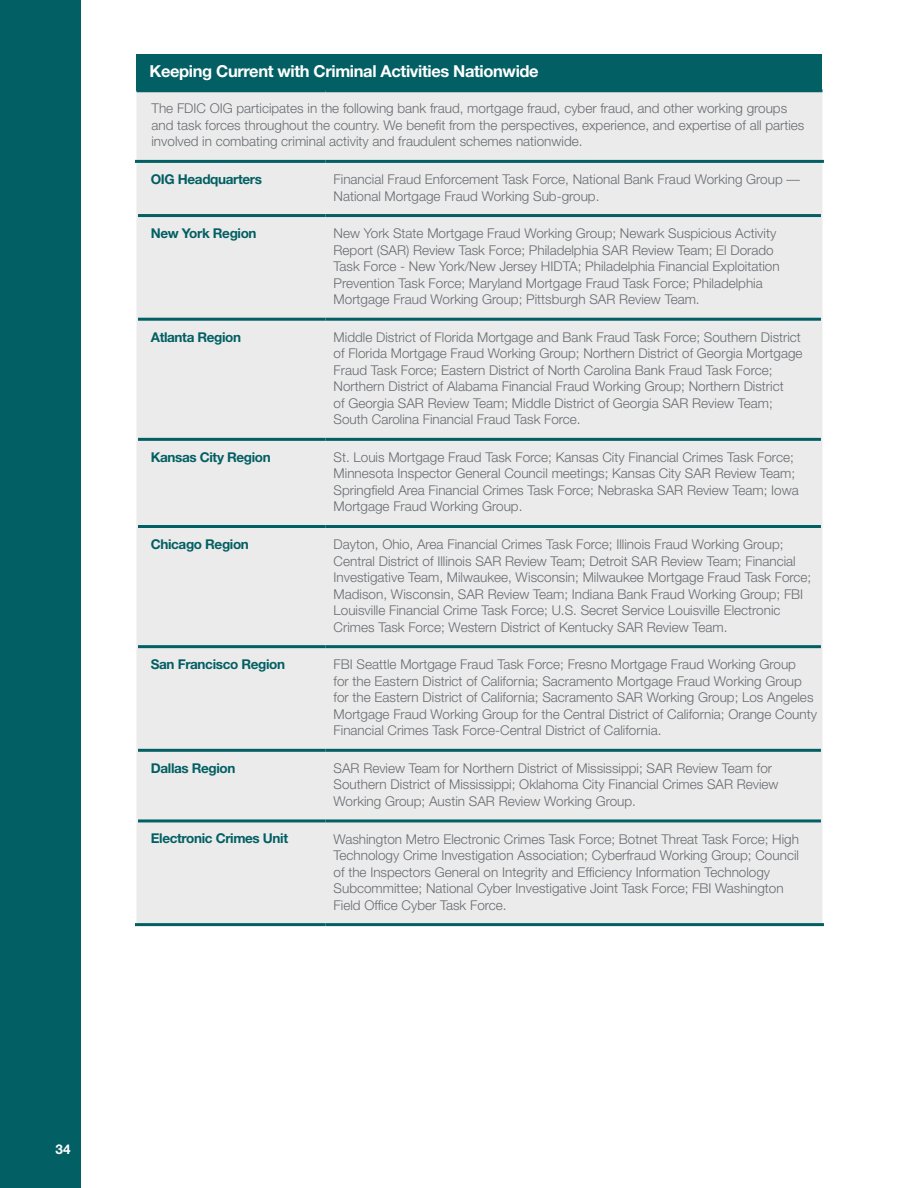
<style>
.page{position:relative;width:918px;height:1188px;background:#fff}
.page>*{position:absolute;margin:0;border:0;box-sizing:border-box;transform-origin:0 0}
.t1{font:700 16.5px "Helvetica Neue";letter-spacing:-.02em;color:#fff}
.t2{font:300 13.5px/16.5px "Helvetica Neue";color:#696c71}
.t3{font:700 13.5px "Helvetica Neue";letter-spacing:-.025em;color:#025f63}
.t4{font:700 13.5px "Helvetica Neue";color:#fff}
</style>
<div class="page">
<div style="left:0;top:0;width:81px;height:1188px;background:#025f63"></div>
<div style="left:136px;top:54px;width:686px;height:37px;background:#025f63"></div>
<div style="left:136px;top:92px;width:686px;height:831px;background:#ebebeb"></div>
<hr style="left:136px;top:89px;width:190px;height:3px;background:#025f63">
<hr style="left:326px;top:89px;width:496px;height:3px;background:#025f63">
<hr style="left:135px;top:160px;width:191px;height:3px;background:#025f63">
<hr style="left:326px;top:160px;width:498px;height:3px;background:#025f63">
<hr style="left:138px;top:214px;width:188px;height:3px;background:#025f63">
<hr style="left:326px;top:214px;width:495px;height:3px;background:#025f63">
<hr style="left:138px;top:318px;width:188px;height:3px;background:#025f63">
<hr style="left:326px;top:318px;width:495px;height:3px;background:#025f63">
<hr style="left:138px;top:438px;width:188px;height:3px;background:#025f63">
<hr style="left:326px;top:438px;width:495px;height:3px;background:#025f63">
<hr style="left:138px;top:525px;width:188px;height:3px;background:#025f63">
<hr style="left:326px;top:525px;width:495px;height:3px;background:#025f63">
<hr style="left:138px;top:645px;width:188px;height:3px;background:#025f63">
<hr style="left:326px;top:645px;width:495px;height:3px;background:#025f63">
<hr style="left:138px;top:749px;width:188px;height:3px;background:#025f63">
<hr style="left:326px;top:749px;width:495px;height:3px;background:#025f63">
<hr style="left:138px;top:819px;width:188px;height:3px;background:#025f63">
<hr style="left:326px;top:819px;width:495px;height:3px;background:#025f63">
<hr style="left:135px;top:923px;width:191px;height:3px;background:#025f63">
<hr style="left:326px;top:923px;width:498px;height:3px;background:#025f63">
<h3 class="t1" style="left:149px;top:61px;width:391px">Keeping Current with Criminal Activities Nationwide</h3>
<p class="t2" style="left:152px;top:100px;width:654px">The FDIC OIG participates in the following bank fraud, mortgage fraud, cyber fraud, and other working groups and task forces throughout the country. We benefit from the perspectives, experience, and expertise of all parties involved in combating criminal activity and fraudulent schemes nationwide.</p>
<p class="t3" style="left:151px;top:171px;width:113px">OIG Headquarters</p>
<p class="t2" style="left:334px;top:171px;width:468px">Financial Fraud Enforcement Task Force, National Bank Fraud Working Group —<br>National Mortgage Fraud Working Sub-group.</p>
<p class="t3" style="left:151px;top:225px;width:107px">New York Region</p>
<p class="t2" style="left:334px;top:225px;width:447px">New York State Mortgage Fraud Working Group; Newark Suspicious Activity Report (SAR) Review Task Force; Philadelphia SAR Review Team; El Dorado Task Force - New York/New Jersey HIDTA; Philadelphia Financial Exploitation Prevention Task Force; Maryland Mortgage Fraud Task Force; Philadelphia Mortgage Fraud Working Group; Pittsburgh SAR Review Team.</p>
<p class="t3" style="left:151px;top:329px;width:92px">Atlanta Region</p>
<p class="t2" style="left:334px;top:328px;width:470px">Middle District of Florida Mortgage and Bank Fraud Task Force; Southern District of Florida Mortgage Fraud Working Group; Northern District of Georgia Mortgage Fraud Task Force; Eastern District of North Carolina Bank Fraud Task Force; Northern District of Alabama Financial Fraud Working Group; Northern District<br>of Georgia SAR Review Team; Middle District of Georgia SAR Review Team; South Carolina Financial Fraud Task Force.</p>
<p class="t3" style="left:151px;top:449px;width:122px">Kansas City Region</p>
<p class="t2" style="left:334px;top:449px;width:467px">St. Louis Mortgage Fraud Task Force; Kansas City Financial Crimes Task Force; Minnesota Inspector General Council meetings; Kansas City SAR Review Team; Springfield Area Financial Crimes Task Force; Nebraska SAR Review Team; Iowa Mortgage Fraud Working Group.</p>
<p class="t3" style="left:151px;top:536px;width:100px">Chicago Region</p>
<p class="t2" style="left:334px;top:536px;width:479px">Dayton, Ohio, Area Financial Crimes Task Force; Illinois Fraud Working Group; Central District of Illinois SAR Review Team; Detroit SAR Review Team; Financial Investigative Team, Milwaukee, Wisconsin; Milwaukee Mortgage Fraud Task Force; Madison, Wisconsin, SAR Review Team; Indiana Bank Fraud Working Group; FBI Louisville Financial Crime Task Force; U.S. Secret Service Louisville Electronic Crimes Task Force; Western District of Kentucky SAR Review Team.</p>
<p class="t3" style="left:151px;top:656px;width:136px">San Francisco Region</p>
<p class="t2" style="left:334px;top:656px;width:485px">FBI Seattle Mortgage Fraud Task Force; Fresno Mortgage Fraud Working Group<br>for the Eastern District of California; Sacramento Mortgage Fraud Working Group for the Eastern District of California; Sacramento SAR Working Group; Los Angeles Mortgage Fraud Working Group for the Central District of California; Orange County Financial Crimes Task Force-Central District of California.</p>
<p class="t3" style="left:151px;top:760px;width:86px">Dallas Region</p>
<p class="t2" style="left:334px;top:760px;width:447px">SAR Review Team for Northern District of Mississippi; SAR Review Team for<br>Southern District of Mississippi; Oklahoma City Financial Crimes SAR Review<br>Working Group; Austin SAR Review Working Group.</p>
<p class="t3" style="left:151px;top:830px;width:139px">Electronic Crimes Unit</p>
<p class="t2" style="left:334px;top:830px;width:467px">Washington Metro Electronic Crimes Task Force; Botnet Threat Task Force; High Technology Crime Investigation Association; Cyberfraud Working Group; Council of the Inspectors General on Integrity and Efficiency Information Technology Subcommittee; National Cyber Investigative Joint Task Force; FBI Washington Field Office Cyber Task Force.</p>
<p class="t4" style="left:56px;top:1141px;width:17px">34</p>
</div>
